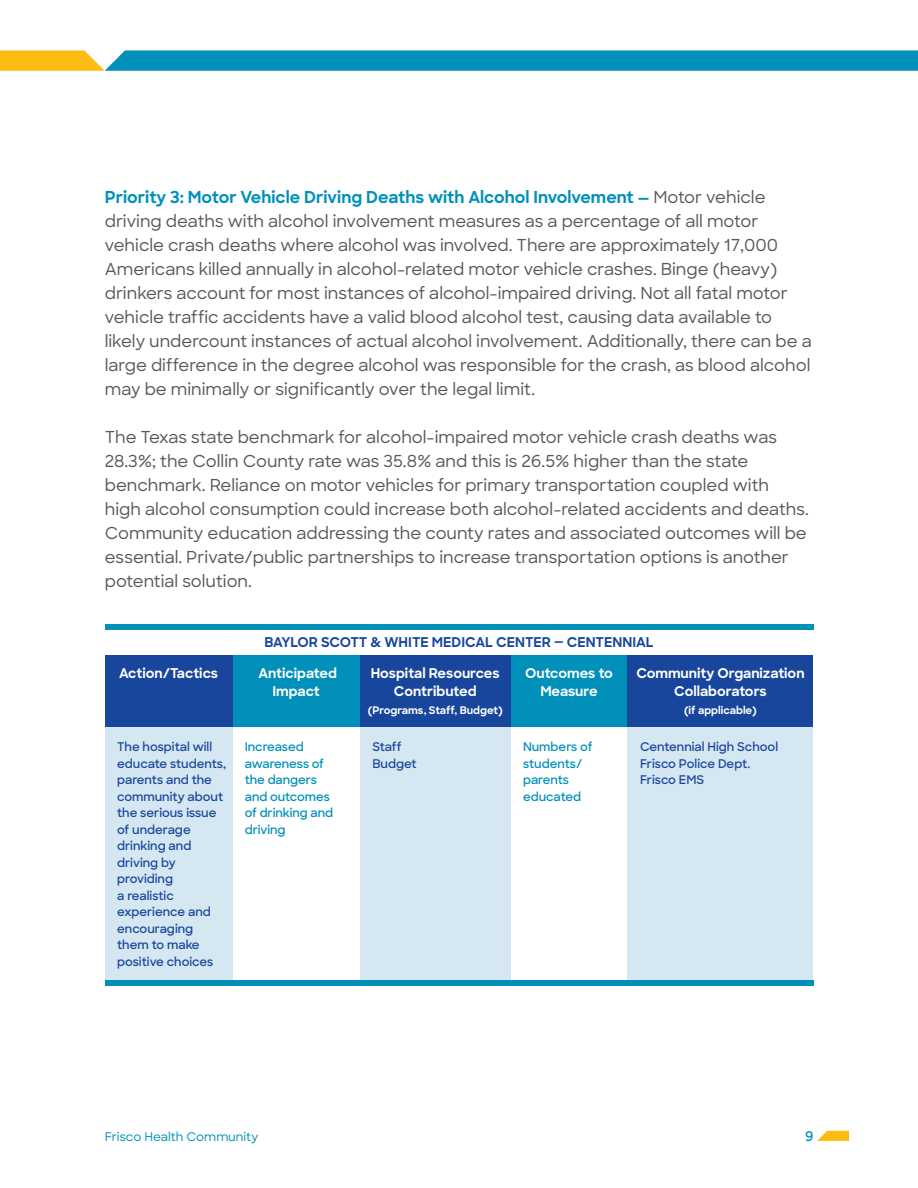
<style>
.page{position:relative;width:918px;height:1188px;background:#fff}
.page>*{position:absolute;margin:0;border:0;box-sizing:border-box;transform-origin:0 0}
.t1{font:500 16.5px/24px "Sharp Sans";color:#57585a}
.t2{font:700 13.5px/18px "Sharp Sans";color:#fff;text-align:center}
.t3{font:700 13.5px "Sharp Sans";color:#18469d}
.t4{font:600 13.5px "Sharp Sans";color:#0090ba}
.t5{font:600 12px/16.5px "Sharp Sans";color:#18469d}
.t6{font:600 12px/16.5px "Sharp Sans";letter-spacing:-.005em;color:#0090ba}
.t7{font:500 12px "Sharp Sans";color:#0090ba}
.t8{font:700 10.5px "Sharp Sans";color:#fff}
.s1{font-weight:700;color:#0090ba}
</style>
<div class="page">
<svg style="left:0;top:50px;width:918px;height:21px;background:#279aac"></svg>
<svg style="left:817px;top:1131px;width:32px;height:10px"></svg>
<div style="left:511px;top:655px;width:116px;height:72px;background:#0090ba"></div>
<div style="left:232px;top:655px;width:128px;height:72px;background:#0090ba"></div>
<div style="left:627px;top:655px;width:186px;height:328px;background:#d5e7f1"></div>
<div style="left:105px;top:655px;width:127px;height:330px;background:#d5e7f1"></div>
<div style="left:360px;top:655px;width:151px;height:328px;background:#d5e7f1"></div>
<div style="left:105px;top:655px;width:127px;height:72px;background:#18469d"></div>
<div style="left:627px;top:655px;width:186px;height:72px;background:#18469d"></div>
<div style="left:360px;top:655px;width:151px;height:72px;background:#18469d"></div>
<div style="left:105px;top:624px;width:708px;height:6px;background:#0090ba"></div>
<div style="left:105px;top:980px;width:708px;height:5px;background:#0090ba"></div>
<p class="t1" style="left:105px;top:185px;width:709px"><span class="s1">Priority 3: Motor Vehicle Driving Deaths with Alcohol Involvement —</span> Motor vehicle driving deaths with alcohol involvement measures as a percentage of all motor vehicle crash deaths where alcohol was involved. There are approximately 17,000<br>Americans killed annually in alcohol-related motor vehicle crashes. Binge (heavy) drinkers account for most instances of alcohol-impaired driving. Not all fatal motor vehicle traffic accidents have a valid blood alcohol test, causing data available to likely undercount instances of actual alcohol involvement. Additionally, there can be a large difference in the degree alcohol was responsible for the crash, as blood alcohol may be minimally or significantly over the legal limit.</p>
<p class="t1" style="left:105px;top:425px;width:706px">The Texas state benchmark for alcohol-impaired motor vehicle crash deaths was 28.3%; the Collin County rate was 35.8% and this is 26.5% higher than the state benchmark. Reliance on motor vehicles for primary transportation coupled with high alcohol consumption could increase both alcohol-related accidents and deaths.<br>Community education addressing the county rates and associated outcomes will be essential. Private/public partnerships to increase transportation options is another potential solution.</p>
<p class="t2" style="left:119px;top:664px;width:101px">Action/Tactics</p>
<p class="t5" style="left:117px;top:738px;width:111px">The hospital will educate students, parents and the community about the serious issue of underage drinking and driving by providing<br>a realistic experience and encouraging them to make positive choices</p>
<p class="t3" style="left:264px;top:633px;width:391px">BAYLOR SCOTT &amp; WHITE MEDICAL CENTER — CENTENNIAL</p>
<p class="t2" style="left:259px;top:664px;width:80px">Anticipated<br>Impact</p>
<p class="t6" style="left:245px;top:738px;width:90px">Increased awareness of the dangers and outcomes of drinking and driving</p>
<p class="t2" style="left:371px;top:664px;width:130px">Hospital Resources<br>Contributed</p>
<p class="t8" style="left:368px;top:703px;width:136px">(Programs, Staff, Budget)</p>
<p class="t5" style="left:372px;top:738px;width:46px">Staff<br>Budget</p>
<p class="t2" style="left:525px;top:664px;width:89px">Outcomes to<br>Measure</p>
<p class="t6" style="left:523px;top:738px;width:71px">Numbers of students/ parents educated</p>
<p class="t2" style="left:636px;top:664px;width:170px">Community Organization<br>Collaborators</p>
<p class="t8" style="left:684px;top:703px;width:74px">(if applicable)</p>
<p class="t5" style="left:640px;top:738px;width:140px">Centennial High School<br>Frisco Police Dept.<br>Frisco EMS</p>
<p class="t7" style="left:105px;top:1128px;width:155px">Frisco Health Community</p>
<p class="t4" style="left:805px;top:1126px;width:10px">9</p>
</div>
